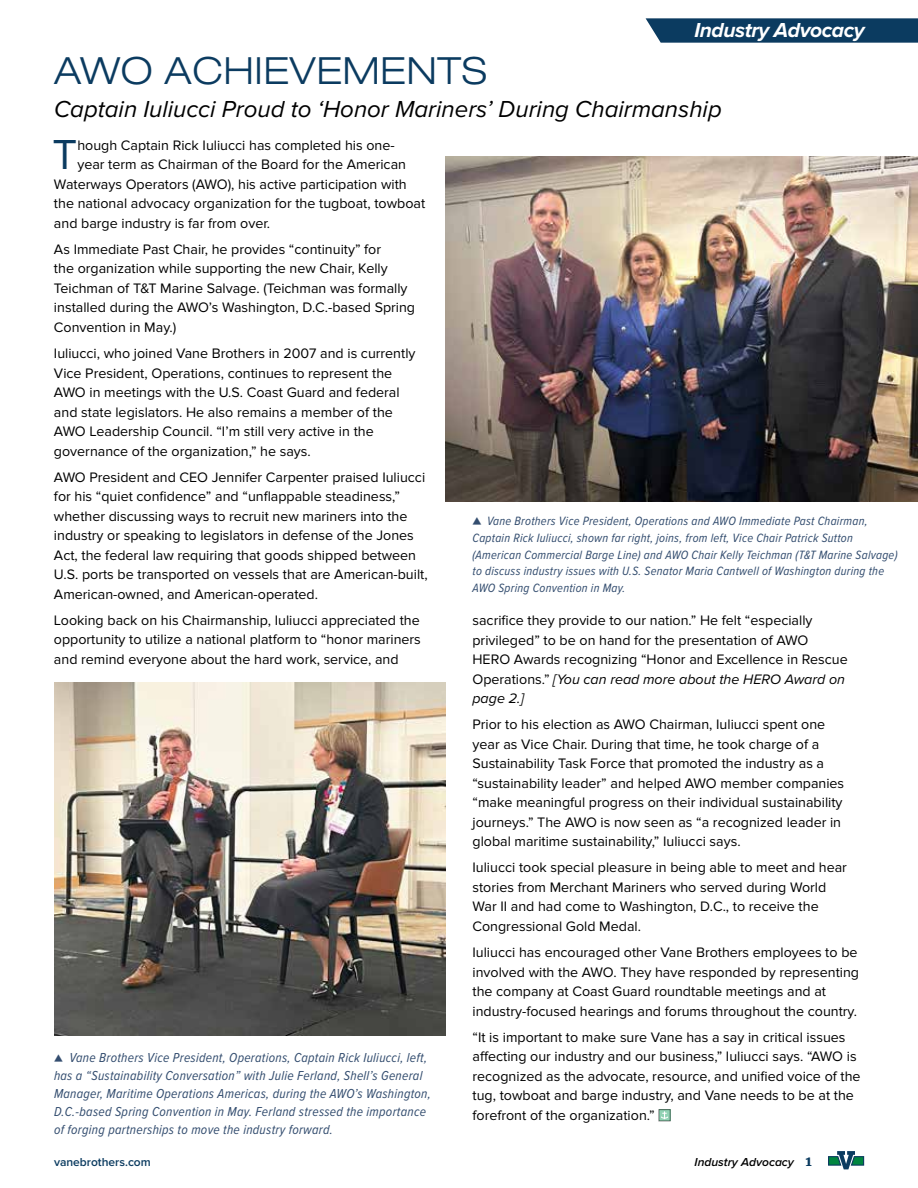
<style>
.page{position:relative;width:918px;height:1188px;background:#fff}
.page>*{position:absolute;margin:0;border:0;box-sizing:border-box;transform-origin:0 0}
.t1{font:43.5px "Proxima Nova";color:#0b3b60}
.t2{font:300 expanded 37.5px "Helvetica Neue LT Std";letter-spacing:.02em;color:#0b3b60}
.t3{font:italic 24px "Proxima Nova";color:#000}
.t4{font:italic 700 21px "Proxima Nova";letter-spacing:-.02em;color:#fff}
.t5{font:14.25px/19.5px "Proxima Nova";color:#000}
.t6{font:italic 13.5px/18px "Proxima Nova Cond";letter-spacing:.02em;color:#334d6f}
.t7{font:italic 12.45px/16.6px "Proxima Nova Cond";letter-spacing:.02em;color:#334d6f}
.t8{font:italic 600 12px "Proxima Nova";color:#000}
.t9{font:600 12px "Proxima Nova";color:#0b3b60}
.s1{font-weight:500;font-size:13.8px}
.s2{font-style:italic}
.s3{font-weight:500}
.s4{font-family:"Merriweather";font-weight:900;font-style:normal;font-size:13.5px;color:#0b3b60}
</style>
<div class="page">
<svg style="left:828px;top:1151px;width:36px;height:18px"></svg>
<svg style="left:646px;top:18px;width:272px;height:25px;background:#184568"></svg>
<img style="left:446px;top:157px;width:472px;height:345px">
<img style="left:54px;top:682px;width:392px;height:354px">
<div style="left:659px;top:1110px;width:11px;height:11px;background:#92d2b4"></div>
<svg style="left:661px;top:1111px;width:7px;height:8px"></svg>
<h3 class="t4" style="left:695px;top:15px;width:172px">Industry Advocacy</h3>
<h2 class="t2" style="left:54px;top:48px;width:434px">AWO ACHIEVEMENTS</h2>
<h3 class="t3" style="left:54px;top:91px;width:669px">Captain Iuliucci Proud to ‘Honor Mariners’ During Chairmanship</h3>
<h1 class="t1" style="left:53px;top:130px;width:26px">T</h1>
<p class="t5" style="left:77px;top:135px;width:319px">hough Captain Rick Iuliucci has completed his one-</p>
<p class="t5" style="left:77px;top:155px;width:330px">year term as Chairman of the Board for the American</p>
<p class="t5" style="left:54px;top:174px;width:354px">Waterways Operators (AWO), his active participation with</p>
<p class="t5" style="left:54px;top:194px;width:373px">the national advocacy organization for the tugboat, towboat</p>
<p class="t5" style="left:54px;top:213px;width:218px">and barge industry is far from over.</p>
<p class="t5" style="left:54px;top:240px;width:363px">As Immediate Past Chair, he provides “continuity” for<br>the organization while supporting the new Chair, Kelly Teichman of T&amp;T Marine Salvage. (Teichman was formally installed during the AWO’s Washington, D.C.-based Spring Convention in May.)</p>
<p class="t5" style="left:54px;top:344px;width:363px">Iuliucci, who joined Vane Brothers in 2007 and is currently Vice President, Operations, continues to represent the AWO in meetings with the U.S. Coast Guard and federal and state legislators. He also remains a member of the AWO Leadership Council. “I’m still very active in the governance of the organization,” he says.</p>
<p class="t5" style="left:54px;top:468px;width:375px">AWO President and CEO Jennifer Carpenter praised Iuliucci for his “quiet confidence” and “unflappable steadiness,” whether discussing ways to recruit new mariners into the industry or speaking to legislators in defense of the Jones Act, the federal law requiring that goods shipped between U.S. ports be transported on vessels that are American-built, American-owned, and American-operated.</p>
<p class="t5" style="left:54px;top:611px;width:368px;text-align:justify">Looking back on his Chairmanship, Iuliucci appreciated the opportunity to utilize a national platform to “honor mariners and remind everyone about the hard work, service, and</p>
<p class="t7" style="left:472px;top:512px;width:427px"><span class="s1">▲</span> Vane Brothers Vice President, Operations and AWO Immediate Past Chairman, Captain Rick Iuliucci, shown far right, joins, from left, Vice Chair Patrick Sutton (American Commercial Barge Line) and AWO Chair Kelly Teichman (T&amp;T Marine Salvage) to discuss industry issues with U.S. Senator Maria Cantwell of Washington during the AWO Spring Convention in May.</p>
<p class="t5" style="left:472px;top:611px;width:377px">sacrifice they provide to our nation.” He felt “especially privileged” to be on hand for the presentation of AWO HERO Awards recognizing “Honor and Excellence in Rescue Operations.” <span class="s2">[You can read more about the HERO Award on page 2.]</span></p>
<p class="t5" style="left:472px;top:715px;width:373px">Prior to his election as AWO Chairman, Iuliucci spent one year as Vice Chair. During that time, he took charge of a Sustainability Task Force that promoted the industry as a “sustainability leader” and helped AWO member companies “make meaningful progress on their individual sustainability journeys.” The AWO is now seen as “a recognized leader in global maritime sustainability,” Iuliucci says.</p>
<p class="t5" style="left:472px;top:858px;width:376px">Iuliucci took special pleasure in being able to meet and hear stories from Merchant Mariners who served during World War II and had come to Washington, D.C., to receive the Congressional Gold Medal.</p>
<p class="t5" style="left:472px;top:943px;width:388px">Iuliucci has encouraged other Vane Brothers employees to be involved with the AWO. They have responded by representing the company at Coast Guard roundtable meetings and at industry-focused hearings and forums throughout the country.</p>
<p class="t5" style="left:472px;top:1028px;width:390px">“It is important to make sure Vane has a say in critical issues affecting our industry and our business,” Iuliucci says. “AWO is recognized as the advocate, resource, and unified voice of the tug, towboat and barge industry, and Vane needs to be at the forefront of the organization.”</p>
<p class="t6" style="left:54px;top:1048px;width:378px"><span class="s3">▲</span> Vane Brothers Vice President, Operations, Captain Rick Iuliucci, left, has a “Sustainability Conversation” with Julie Ferland, Shell’s General Manager, Maritime Operations Americas, during the AWO’s Washington, D.C.-based Spring Convention in May. Ferland stressed the importance of forging partnerships to move the industry forward.</p>
<p class="t9" style="left:54px;top:1155px;width:98px">vanebrothers.com</p>
<p class="t8" style="left:695px;top:1153px;width:119px">Industry Advocacy <span class="s4">1</span></p>
</div>
